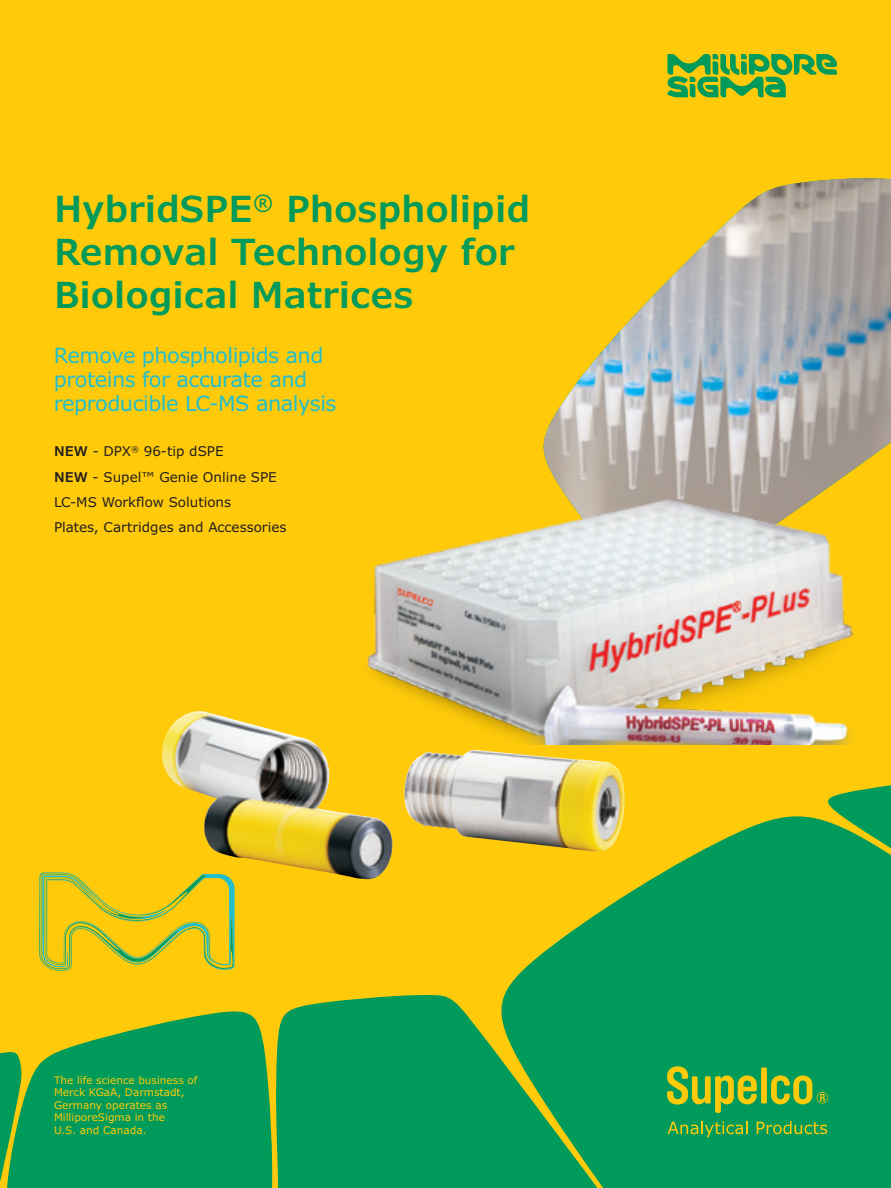
<style>
.page{position:relative;width:891px;height:1188px;background:#feca0a}
.page>*{position:absolute;margin:0;border:0;box-sizing:border-box;transform-origin:0 0}
.Headline_36_42{font:600 36px/43.2px "Verdana Pro";color:#009a5a}
.Subhead_14_16{font:21px/24px "Verdana Pro";letter-spacing:-.025em;color:#21bece}
.Body_Copy_9_11{font:13.5px "Verdana Pro";color:#231f20}
.t1{font:10.5px/12.6px "Verdana Pro";color:#feca0a}
.s1{font-weight:600}
</style>
<div class="page">
<svg style="left:39px;top:872px;width:196px;height:99px"></svg>
<svg style="left:22px;top:1011px;width:251px;height:177px;background:#22a04f"></svg>
<div style="left:504px;top:925px;width:387px;height:263px;background:#009a5a"></div>
<div style="left:276px;top:995px;width:476px;height:193px;background:#009a5a"></div>
<svg style="left:0;top:1052px;width:22px;height:136px"></svg>
<svg style="left:667px;top:1066px;width:90px;height:47px"></svg>
<div style="left:761px;top:1067px;width:6px;height:37px;background:#feca0a"></div>
<svg style="left:771px;top:1075px;width:57px;height:29px"></svg>
<svg style="left:668px;top:1121px;width:80px;height:16px"></svg>
<svg style="left:757px;top:1121px;width:70px;height:13px"></svg>
<svg style="left:365px;top:761px;width:526px;height:164px"></svg>
<img style="left:543px;top:178px;width:348px;height:305px">
<img style="left:367px;top:483px;width:486px;height:262px">
<img style="left:162px;top:711px;width:438px;height:168px">
<svg style="left:667px;top:54px;width:170px;height:43px"></svg>
<p class="Headline_36_42" style="left:54px;top:187px;width:478px">HybridSPE<sup>®</sup> Phospholipid<br>Removal Technology for<br>Biological Matrices</p>
<p class="Subhead_14_16" style="left:54px;top:344px;width:284px">Remove phospholipids and proteins for accurate and reproducible LC-MS analysis</p>
<p class="Body_Copy_9_11" style="left:54px;top:443px;width:171px"><span class="s1">NEW</span> - DPX<sup>®</sup> 96-tip dSPE</p>
<p class="Body_Copy_9_11" style="left:54px;top:468px;width:224px"><span class="s1">NEW</span> - Supel™ Genie Online SPE</p>
<p class="Body_Copy_9_11" style="left:54px;top:493px;width:179px">LC-MS Workflow Solutions</p>
<p class="Body_Copy_9_11" style="left:54px;top:518px;width:234px">Plates, Cartridges and Accessories</p>
<p class="t1" style="left:54px;top:1074px;width:145px">The life science business of<br>Merck KGaA, Darmstadt,<br>Germany operates as<br>MilliporeSigma in the<br>U.S. and Canada.</p>
</div>
